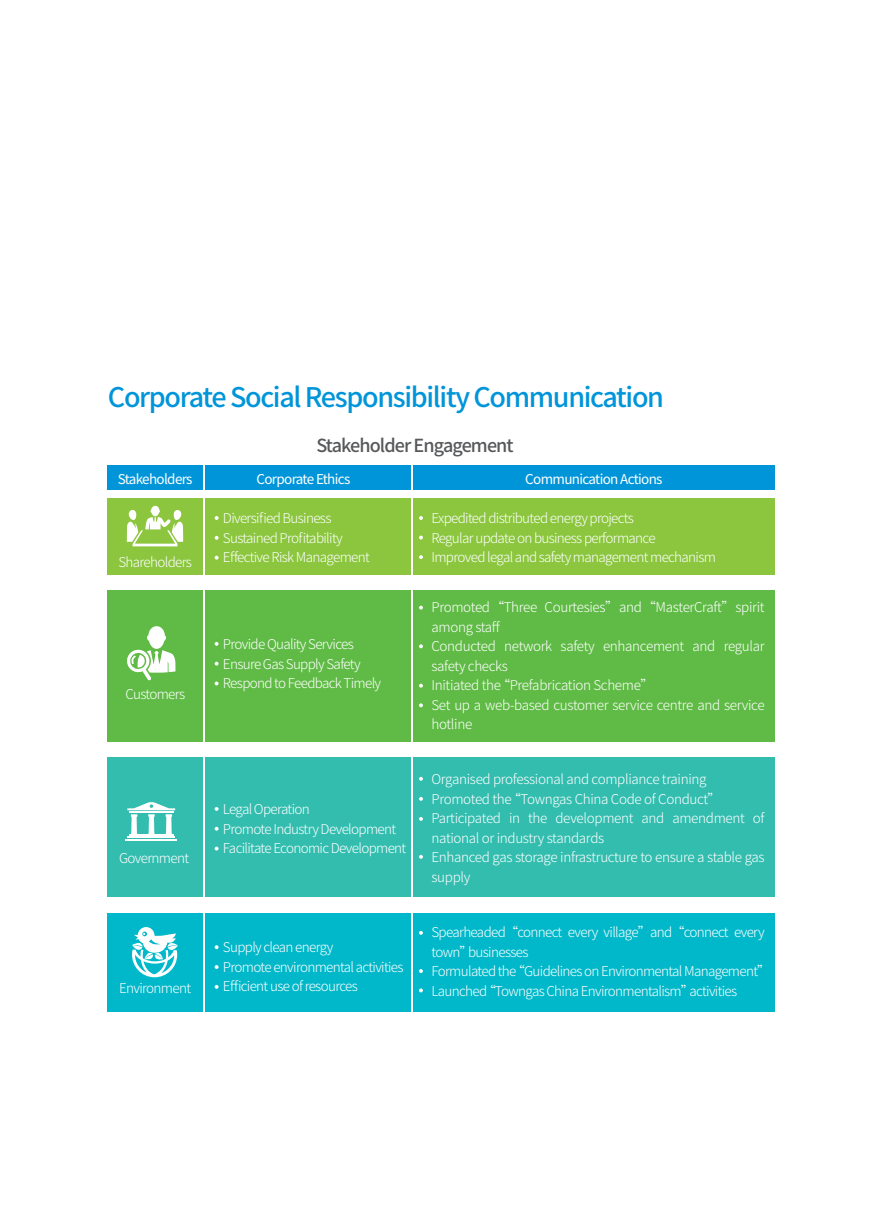
<style>
.page{position:relative;width:893px;height:1212px;background:#fff}
.page>*{position:absolute;margin:0;border:0;box-sizing:border-box;transform-origin:0 0}
.t1{font:500 27px "Source Han Sans CN";letter-spacing:-.05em;color:#0095d9}
.t2{font:500 18px "Source Han Sans CN";letter-spacing:-.05em;color:#57585a}
.t3{font:300 13.5px/19.5px "Source Han Sans CN";letter-spacing:-.05em;color:#fff}
.t4{font:300 13.5px/19.5px "Source Han Sans CN";letter-spacing:-.025em;color:#fff}
.t5{font:13.5px "Source Han Sans CN";letter-spacing:-.05em;color:#fff}
</style>
<div class="page">
<div style="left:107px;top:914px;width:668px;height:98px;background:#00b8c9"></div>
<svg style="left:132px;top:927px;width:46px;height:50px"></svg>
<svg style="left:419px;top:969px;width:4px;height:4px"></svg>
<svg style="left:419px;top:931px;width:4px;height:4px"></svg>
<svg style="left:419px;top:988px;width:4px;height:4px"></svg>
<svg style="left:215px;top:945px;width:4px;height:4px"></svg>
<svg style="left:215px;top:965px;width:4px;height:4px"></svg>
<svg style="left:215px;top:985px;width:4px;height:4px"></svg>
<div style="left:107px;top:498px;width:668px;height:77px;background:#8bc63e"></div>
<div style="left:107px;top:590px;width:668px;height:151px;background:#60bb46"></div>
<div style="left:107px;top:757px;width:668px;height:139px;background:#32bdaf"></div>
<div style="left:107px;top:466px;width:668px;height:24px;background:#0095d9"></div>
<svg style="left:127px;top:506px;width:56px;height:40px"></svg>
<svg style="left:127px;top:626px;width:48px;height:54px"></svg>
<hr style="left:129px;top:834px;width:45px;height:2px;background:#fff">
<hr style="left:127px;top:836px;width:48px;height:2px;background:#fff">
<hr style="left:126px;top:839px;width:51px;height:2px;background:#fff">
<svg style="left:127px;top:802px;width:48px;height:32px"></svg>
<svg style="left:419px;top:606px;width:4px;height:3px"></svg>
<svg style="left:419px;top:644px;width:4px;height:4px"></svg>
<svg style="left:419px;top:703px;width:4px;height:4px"></svg>
<svg style="left:419px;top:684px;width:4px;height:4px"></svg>
<svg style="left:419px;top:777px;width:4px;height:4px"></svg>
<svg style="left:419px;top:797px;width:4px;height:4px"></svg>
<svg style="left:419px;top:817px;width:4px;height:4px"></svg>
<svg style="left:419px;top:855px;width:4px;height:4px"></svg>
<svg style="left:419px;top:516px;width:4px;height:4px"></svg>
<svg style="left:419px;top:536px;width:4px;height:3px"></svg>
<svg style="left:419px;top:555px;width:4px;height:4px"></svg>
<svg style="left:215px;top:516px;width:4px;height:4px"></svg>
<svg style="left:215px;top:536px;width:4px;height:4px"></svg>
<svg style="left:215px;top:556px;width:4px;height:4px"></svg>
<svg style="left:215px;top:642px;width:4px;height:4px"></svg>
<svg style="left:215px;top:662px;width:4px;height:4px"></svg>
<svg style="left:215px;top:681px;width:4px;height:4px"></svg>
<svg style="left:215px;top:807px;width:4px;height:4px"></svg>
<svg style="left:215px;top:827px;width:4px;height:4px"></svg>
<svg style="left:215px;top:846px;width:4px;height:4px"></svg>
<hr style="left:204px;top:462px;width:1px;height:625px;background:#fff">
<hr style="left:411px;top:462px;width:1px;height:625px;background:#fff">
<h1 class="t1" style="left:108px;top:382px;width:558px">Corporate Social Responsibility Communication</h1>
<h2 class="t2" style="left:316px;top:435px;width:199px">Stakeholder Engagement</h2>
<p class="t5" style="left:118px;top:471px;width:76px">Stakeholders</p>
<p class="t5" style="left:256px;top:471px;width:95px">Corporate Ethics</p>
<p class="t5" style="left:525px;top:471px;width:139px">Communication Actions</p>
<p class="t3" style="left:118px;top:552px;width:75px">Shareholders</p>
<p class="t3" style="left:125px;top:684px;width:61px">Customers</p>
<p class="t3" style="left:119px;top:848px;width:71px">Government</p>
<p class="t3" style="left:119px;top:978px;width:74px">Environment</p>
<p class="t3" style="left:223px;top:509px;width:148px">Diversified Business<br>Sustained Profitability<br>Effective Risk Management</p>
<p class="t3" style="left:223px;top:635px;width:160px">Provide Quality Services<br>Ensure Gas Supply Safety<br>Respond to Feedback Timely</p>
<p class="t3" style="left:223px;top:800px;width:185px">Legal Operation<br>Promote Industry Development<br>Facilitate Economic Development</p>
<p class="t3" style="left:223px;top:937px;width:182px">Supply clean energy<br>Promote environmental activities<br>Efficient use of resources</p>
<p class="t3" style="left:431px;top:509px;width:286px">Expedited distributed energy projects<br>Regular update on business performance<br>Improved legal and safety management mechanism</p>
<p class="t4" style="left:431px;top:598px;width:335px">Promoted “Three Courtesies”and “MasterCraft”spirit among staff<br>Conducted network safety enhancement and regular safety checks<br>Initiated the “Prefabrication Scheme”<br>Set up a web-based customer service centre and service hotline</p>
<p class="t4" style="left:431px;top:770px;width:335px">Organised professional and compliance training Promoted the “Towngas China Code of Conduct” Participated in the development and amendment of national or industry standards<br>Enhanced gas storage infrastructure to ensure a stable gas supply</p>
<p class="t3" style="left:431px;top:923px;width:341px">Spearheaded “connect every village”and “connect every town”businesses<br>Formulated the “Guidelines on Environmental Management” Launched “Towngas China Environmentalism”activities</p>
</div>
